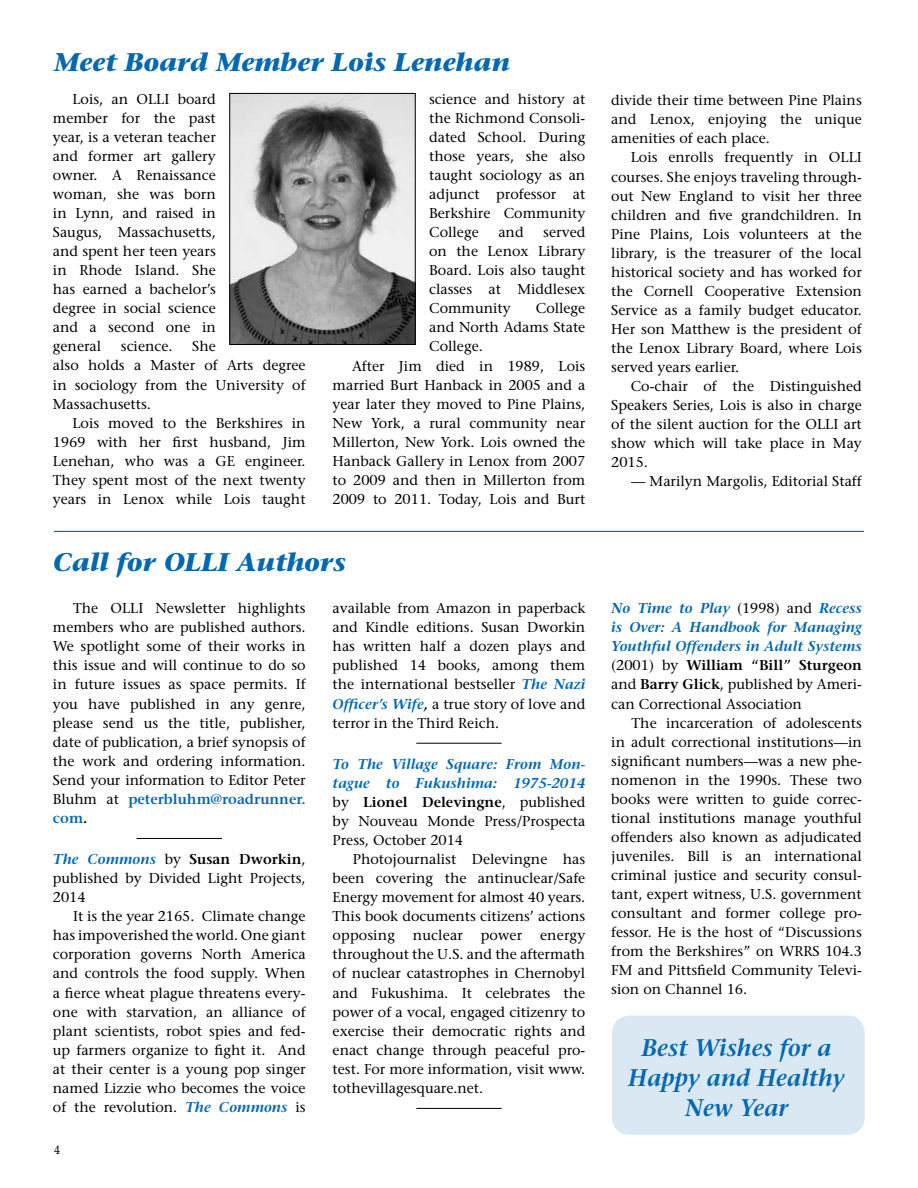
<style>
.page{position:relative;width:918px;height:1188px;background:#fff}
.page>*{position:absolute;margin:0;border:0;box-sizing:border-box;transform-origin:0 0}
.t1{font:italic 700 25.5px "Stone Serif";color:#0067b1}
.t2{font:italic 600 24px/30px "Stone Serif";color:#0067b1;text-align:center;scale:.96 1}
.t3{font:14.25px/19px "Stone Serif";color:#000;text-align:justify}
.t4{font:italic 600 14.25px/19px "Stone Serif";color:#0067b1;text-align:justify}
.t5{font:12px "Palatino";color:#000}
.s1{font-weight:600;color:#0067b1}
.s2{font-weight:600}
.s3{font-weight:600;font-style:italic;color:#0067b1}
.s4{font-weight:600;font-style:italic}
.s5{font-style:italic}
.s6{font-weight:400;font-style:normal;color:#000}
.s7{font-style:normal;color:#000}
</style>
<div class="page">
<div style="left:612px;top:1016px;width:253px;height:119px;background:#d9e8f3;border-radius:17px"></div>
<img style="left:231px;top:95px;width:183px;height:248px">
<div style="left:229px;top:93px;width:187px;height:252px;border:1px solid #000"></div>
<hr style="left:137px;top:838px;width:85px;height:1px;background:#000">
<hr style="left:416px;top:743px;width:86px;height:1px;background:#000">
<hr style="left:416px;top:1108px;width:86px;height:1px;background:#000">
<hr style="left:54px;top:531px;width:810px;height:1px;background:#0067b1">
<h1 class="t1" style="left:54px;top:46px;width:457px">Meet Board Member Lois Lenehan</h1>
<p class="t3" style="left:53px;top:89px;width:164px;text-indent:19px">Lois, an OLLI board member for the past year, is a veteran teacher and former art gallery owner. A Renaissance woman, she was born in Lynn, and raised in Saugus, Massachusetts, and spent her teen years in Rhode Island. She has earned a bachelor’s degree in social science and a second one in general</p>
<p class="t3" style="left:53px;top:337px;width:254px;text-align:left;text-indent:139px">She<br>also holds a Master of Arts degree in sociology from the University of<br>Massachusetts.</p>
<p class="t3" style="left:53px;top:413px;width:254px;text-indent:19px">Lois moved to the Berkshires in 1969 with her first husband, Jim Lenehan, who was a GE engineer.<br>They spent most of the next twenty years in Lenox while Lois taught</p>
<p class="t3" style="left:121px;top:337px;width:53px">science.</p>
<p class="t3" style="left:429px;top:89px;width:158px">science and history at the Richmond Consoli&shy;dated School. During those years, she also taught sociology as an adjunct professor at Berkshire Community College</p>
<p class="t3" style="left:429px;top:223px;width:158px;text-indent:114px">served on the Lenox Library Board. Lois also taught classes at Middlesex Community</p>
<p class="t3" style="left:498px;top:223px;width:27px">and</p>
<p class="t3" style="left:536px;top:299px;width:51px">College</p>
<p class="t3" style="left:429px;top:318px;width:158px">and North Adams State</p>
<p class="t3" style="left:429px;top:337px;width:55px">College.</p>
<p class="t3" style="left:352px;top:356px;width:235px">After Jim died in 1989, Lois</p>
<p class="t3" style="left:333px;top:375px;width:254px">married Burt Hanback in 2005 and a</p>
<p class="t3" style="left:333px;top:394px;width:254px">year later they moved to Pine Plains,</p>
<p class="t3" style="left:333px;top:413px;width:254px">New York, a rural community near</p>
<p class="t3" style="left:333px;top:432px;width:254px">Millerton, New York. Lois owned the</p>
<p class="t3" style="left:333px;top:451px;width:254px">Hanback Gallery in Lenox from 2007</p>
<p class="t3" style="left:333px;top:470px;width:254px">to 2009 and then in Millerton from</p>
<p class="t3" style="left:333px;top:489px;width:254px">2009 to 2011. Today, Lois and Burt</p>
<h1 class="t1" style="left:53px;top:547px;width:295px">Call for OLLI Authors</h1>
<p class="t3" style="left:53px;top:599px;width:254px;text-indent:20px">The OLLI Newsletter highlights members who are published authors.<br>We spotlight some of their works in this issue and will continue to do so in future issues as space permits. If you have published in any genre, please send us the title, publisher, date of publication, a brief synopsis of the work and ordering information.<br>Send your information to Editor Peter Bluhm at <span class="s1">peterbluhm@roadrunner. com</span><span class="s2">.</span></p>
<p class="t3" style="left:53px;top:850px;width:254px"><span class="s3">The Commons</span> by <span class="s2">Susan Dworkin</span>, published by Divided Light Projects, 2014</p>
<p class="t3" style="left:53px;top:907px;width:254px;text-indent:20px">It is the year 2165. Climate change has impoverished the world. One giant corporation governs North America and controls the food supply. When a fierce wheat plague threatens every&shy;one with starvation, an alliance of plant scientists, robot spies and fed&shy;up farmers organize to fight it. And at their center is a young pop singer named Lizzie who becomes the voice of the revolution. <span class="s3">The Commons</span> is</p>
<p class="t5" style="left:54px;top:1140px;width:7px">4</p>
<p class="t3" style="left:333px;top:599px;width:254px">available from Amazon in paperback and Kindle editions. Susan Dworkin has written half a dozen plays and published 14 books, among them the international bestseller <span class="s3">The Nazi Officer’s Wife</span><span class="s4">,</span> a true story of love and terror in the Third Reich<span class="s5">.</span></p>
<p class="t3" style="left:333px;top:754px;width:254px"><span class="s3">To The Village Square: From Mon&shy;tague to Fukushima: 1975-2014 </span>by <span class="s2">Lionel Delevingne</span>, published by Nouveau Monde Press/Prospecta Press, October 2014</p>
<p class="t3" style="left:333px;top:850px;width:254px;text-indent:20px">Photojournalist Delevingne has been covering the antinuclear/Safe Energy movement for almost 40 years.<br>This book documents citizens’ actions opposing</p>
<p class="t3" style="left:413px;top:926px;width:52px">nuclear</p>
<p class="t3" style="left:481px;top:926px;width:43px">power</p>
<p class="t3" style="left:333px;top:926px;width:254px;text-indent:207px">energy throughout the U.S. and the aftermath of nuclear catastrophes in Chernobyl and Fukushima. It celebrates the power of a vocal, engaged citizenry to exercise their democratic rights and enact change through peaceful pro&shy;test. For more information, visit www. tothevillagesquare.net.</p>
<p class="t3" style="left:611px;top:91px;width:252px">divide their time between Pine Plains and Lenox, enjoying the unique amenities of each place.</p>
<p class="t3" style="left:611px;top:148px;width:252px;text-indent:19px">Lois enrolls frequently in OLLI courses. She enjoys traveling through&shy;out New England to visit her three children and five grandchildren. In Pine Plains, Lois volunteers at the library, is the treasurer of the local historical society and has worked for the Cornell Cooperative Extension Service as a family budget educator.<br>Her son Matthew is the president of the Lenox Library Board, where Lois served years earlier.</p>
<p class="t3" style="left:611px;top:377px;width:252px;text-indent:19px">Co-chair of the Distinguished Speakers Series, Lois is also in charge of the silent auction for the OLLI art show which will take place in May 2015.</p>
<p class="t3" style="left:631px;top:472px;width:232px">— Marilyn Margolis, Editorial Staff</p>
<p class="t4" style="left:611px;top:599px;width:252px">No Time to Play <span class="s6">(1998) and</span> Recess is Over: A Handbook for Managing Youthful Offenders in Adult Systems <span class="s6">(2001) by</span> <span class="s7">William “Bill” Sturgeon </span><span class="s6">and</span> <span class="s7">Barry Glick</span><span class="s6">, published by Ameri&shy;can Correctional Association</span></p>
<p class="t3" style="left:611px;top:713px;width:252px;text-indent:20px">The incarceration of adolescents in adult correctional institutions—in significant numbers—was a new phe&shy;nomenon in the 1990s. These two books were written to guide correc&shy;tional institutions manage youthful offenders also known as adjudicated juveniles. Bill is an international criminal justice and security consul&shy;tant, expert witness, U.S. government consultant and former college pro&shy;fessor. He is the host of “Discussions from the Berkshires” on WRRS 104.3<br>FM and Pittsfield Community Televi&shy;sion on Channel 16.</p>
<h2 class="t2" style="left:628px;top:1033px;width:227px">Best Wishes for a<br>Happy and Healthy<br>New Year</h2>
</div>
